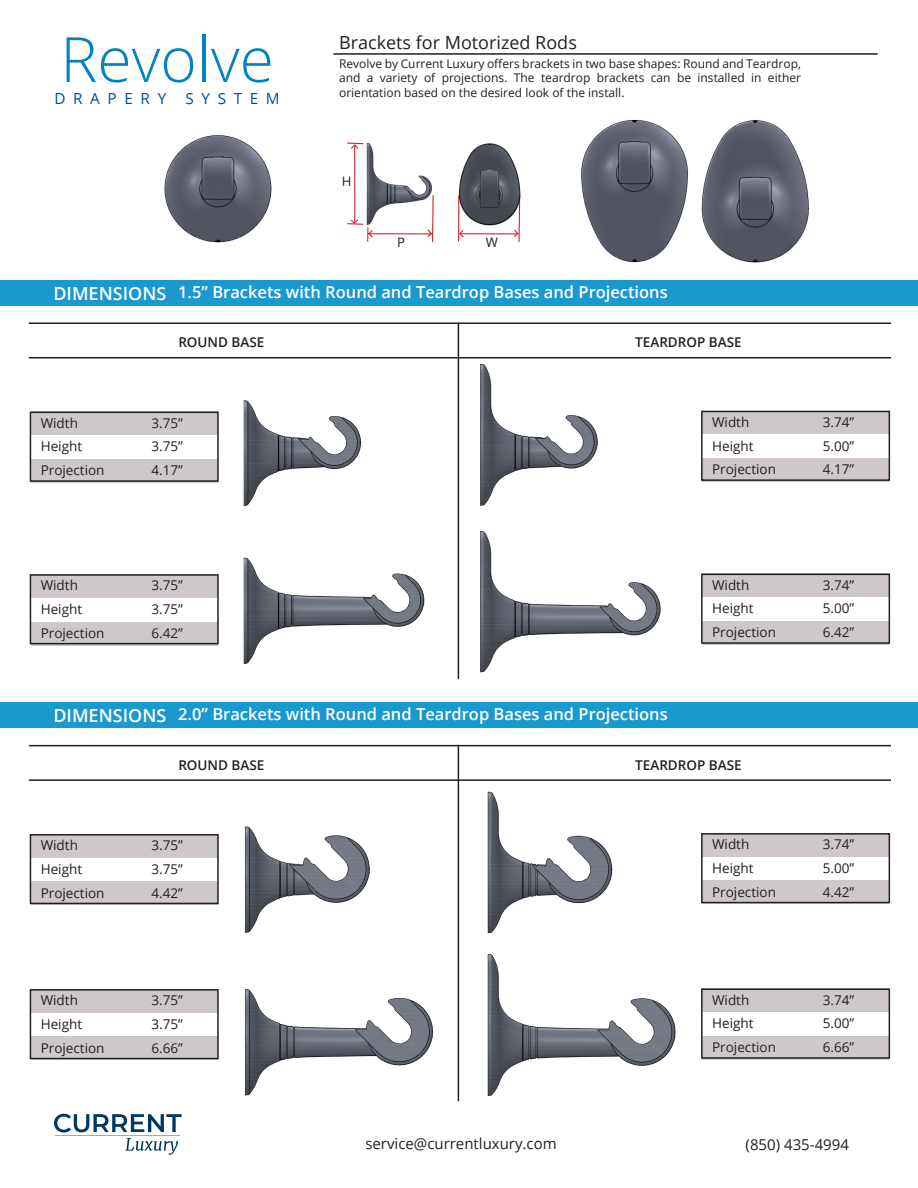
<style>
.page{position:relative;width:918px;height:1188px;background:#fff}
.page>*{position:absolute;margin:0;border:0;box-sizing:border-box;transform-origin:0 0}
.t1{font:300 62.4px "Open Sans";color:#0083bf}
.t2{font:18px "Open Sans";color:#231f20}
.t3{font:600 18px "Open Sans";color:#fff}
.t4{font:600 16.5px "Open Sans";color:#fff}
.t5{font:15.3px "Open Sans";letter-spacing:.5em;color:#005187}
.t6{font:15px "Open Sans";color:#231f20}
.t7{font:13.5px "Open Sans";color:#231f20}
.t8{font:600 13.5px "Open Sans";color:#231f20}
.t9{font:13.2px "Open Sans";color:#231f20}
.t10{font:12px/14.4px "Open Sans";color:#231f20;text-align:justify}
</style>
<div class="page">
<hr style="left:333px;top:53px;width:545px;height:2px;background:#231f20">
<div style="left:0;top:702px;width:918px;height:26px;background:#1b99cf"></div>
<svg style="left:54px;top:1114px;width:128px;height:41px"></svg>
<hr style="left:55px;top:1135px;width:125px;height:1px;background:#a5a2c2">
<div style="left:703px;top:574px;width:186px;height:23px;background:#cec8cd"></div>
<div style="left:703px;top:621px;width:186px;height:24px;background:#cec8cd"></div>
<div style="left:701px;top:574px;width:189px;height:70px;border:2px solid #231f20"></div>
<div style="left:32px;top:574px;width:186px;height:24px;background:#cec8cd"></div>
<div style="left:32px;top:622px;width:186px;height:23px;background:#cec8cd"></div>
<div style="left:30px;top:574px;width:189px;height:70px;border:2px solid #231f20"></div>
<div style="left:703px;top:411px;width:186px;height:23px;background:#cec8cd"></div>
<div style="left:703px;top:458px;width:186px;height:24px;background:#cec8cd"></div>
<div style="left:701px;top:411px;width:189px;height:70px;border:2px solid #231f20"></div>
<div style="left:32px;top:412px;width:186px;height:23px;background:#cec8cd"></div>
<div style="left:32px;top:459px;width:186px;height:24px;background:#cec8cd"></div>
<div style="left:30px;top:412px;width:189px;height:70px;border:2px solid #231f20"></div>
<img style="left:243px;top:393px;width:215px;height:129px">
<img style="left:243px;top:542px;width:215px;height:130px">
<img style="left:469px;top:358px;width:227px;height:315px">
<hr style="left:458px;top:322px;width:1px;height:357px;background:#231f20">
<hr style="left:29px;top:357px;width:862px;height:1px;background:#231f20">
<hr style="left:29px;top:322px;width:862px;height:2px;background:#231f20">
<div style="left:703px;top:988px;width:186px;height:24px;background:#cec8cd"></div>
<div style="left:703px;top:1036px;width:186px;height:24px;background:#cec8cd"></div>
<div style="left:701px;top:988px;width:189px;height:71px;border:2px solid #231f20"></div>
<div style="left:32px;top:989px;width:186px;height:24px;background:#cec8cd"></div>
<div style="left:32px;top:1037px;width:186px;height:23px;background:#cec8cd"></div>
<div style="left:30px;top:989px;width:189px;height:70px;border:2px solid #231f20"></div>
<div style="left:703px;top:833px;width:186px;height:24px;background:#cec8cd"></div>
<div style="left:703px;top:881px;width:186px;height:23px;background:#cec8cd"></div>
<div style="left:701px;top:833px;width:189px;height:70px;border:2px solid #231f20"></div>
<div style="left:32px;top:834px;width:186px;height:24px;background:#cec8cd"></div>
<div style="left:32px;top:882px;width:186px;height:23px;background:#cec8cd"></div>
<div style="left:30px;top:834px;width:189px;height:70px;border:2px solid #231f20"></div>
<img style="left:243px;top:815px;width:215px;height:130px">
<img style="left:244px;top:980px;width:215px;height:122px">
<img style="left:487px;top:791px;width:126px;height:143px">
<img style="left:487px;top:953px;width:189px;height:143px">
<hr style="left:458px;top:745px;width:1px;height:356px;background:#231f20">
<hr style="left:29px;top:779px;width:862px;height:2px;background:#231f20">
<hr style="left:29px;top:745px;width:862px;height:1px;background:#231f20">
<div style="left:0;top:280px;width:918px;height:25px;background:#1b99cf"></div>
<hr style="left:368px;top:233px;width:64px;height:1px;background:#d1232a">
<hr style="left:460px;top:233px;width:59px;height:1px;background:#d1232a">
<hr style="left:354px;top:145px;width:1px;height:77px;background:#d1232a">
<hr style="left:458px;top:196px;width:1px;height:45px;background:#d1232a">
<svg style="left:458px;top:229px;width:7px;height:10px"></svg>
<svg style="left:347px;top:218px;width:27px;height:23px"></svg>
<img style="left:355px;top:142px;width:166px;height:84px">
<svg style="left:426px;top:194px;width:8px;height:48px"></svg>
<svg style="left:513px;top:194px;width:8px;height:48px"></svg>
<svg style="left:347px;top:142px;width:18px;height:8px"></svg>
<img style="left:581px;top:119px;width:228px;height:144px">
<img style="left:164px;top:135px;width:108px;height:108px">
<p class="t1" style="left:60px;top:17px;width:215px">Revolve</p>
<p class="t5" style="left:54px;top:88px;width:113px">DRAPERY</p>
<p class="t5" style="left:185px;top:88px;width:96px">SYSTEM</p>
<p class="t2" style="left:339px;top:30px;width:239px">Brackets for Motorized Rods</p>
<p class="t10" style="left:339px;top:56px;width:463px">Revolve by Current Luxury offers brackets in two base shapes: Round and Teardrop, and a variety of projections. The teardrop brackets can be installed in either orientation based on the desired look of the install.</p>
<p class="t9" style="left:342px;top:172px;width:11px">H</p>
<p class="t9" style="left:397px;top:233px;width:9px">P</p>
<p class="t9" style="left:486px;top:233px;width:14px">W</p>
<p class="t3" style="left:53px;top:281px;width:115px">DIMENSIONS</p>
<p class="t4" style="left:178px;top:281px;width:491px">1.5” Brackets with Round and Teardrop Bases and Projections</p>
<p class="t7" style="left:41px;top:414px;width:39px">Width</p>
<p class="t7" style="left:41px;top:437px;width:43px">Height</p>
<p class="t7" style="left:41px;top:461px;width:65px">Projection</p>
<p class="t7" style="left:41px;top:576px;width:39px">Width</p>
<p class="t7" style="left:41px;top:600px;width:43px">Height</p>
<p class="t7" style="left:41px;top:624px;width:65px">Projection</p>
<p class="t8" style="left:178px;top:333px;width:88px">ROUND BASE</p>
<p class="t8" style="left:635px;top:333px;width:108px">TEARDROP BASE</p>
<p class="t7" style="left:151px;top:414px;width:33px">3.75”</p>
<p class="t7" style="left:151px;top:437px;width:33px">3.75”</p>
<p class="t7" style="left:151px;top:461px;width:33px">4.17”</p>
<p class="t7" style="left:151px;top:576px;width:33px">3.75”</p>
<p class="t7" style="left:151px;top:600px;width:33px">3.75”</p>
<p class="t7" style="left:151px;top:624px;width:33px">6.42”</p>
<p class="t7" style="left:712px;top:413px;width:39px">Width</p>
<p class="t7" style="left:712px;top:436px;width:43px">Height</p>
<p class="t7" style="left:712px;top:460px;width:65px">Projection</p>
<p class="t7" style="left:712px;top:576px;width:39px">Width</p>
<p class="t7" style="left:712px;top:599px;width:43px">Height</p>
<p class="t7" style="left:712px;top:623px;width:65px">Projection</p>
<p class="t3" style="left:53px;top:703px;width:115px">DIMENSIONS</p>
<p class="t4" style="left:178px;top:703px;width:491px">2.0” Brackets with Round and Teardrop Bases and Projections</p>
<p class="t7" style="left:41px;top:836px;width:39px">Width</p>
<p class="t7" style="left:41px;top:860px;width:43px">Height</p>
<p class="t7" style="left:41px;top:883px;width:65px">Projection</p>
<p class="t7" style="left:41px;top:991px;width:39px">Width</p>
<p class="t7" style="left:41px;top:1015px;width:43px">Height</p>
<p class="t7" style="left:41px;top:1039px;width:65px">Projection</p>
<p class="t8" style="left:178px;top:756px;width:88px">ROUND BASE</p>
<p class="t8" style="left:635px;top:756px;width:108px">TEARDROP BASE</p>
<p class="t7" style="left:151px;top:836px;width:33px">3.75”</p>
<p class="t7" style="left:151px;top:860px;width:33px">3.75”</p>
<p class="t7" style="left:151px;top:883px;width:33px">4.42”</p>
<p class="t7" style="left:151px;top:991px;width:33px">3.75”</p>
<p class="t7" style="left:151px;top:1015px;width:33px">3.75”</p>
<p class="t7" style="left:151px;top:1039px;width:33px">6.66”</p>
<p class="t7" style="left:712px;top:835px;width:39px">Width</p>
<p class="t7" style="left:712px;top:859px;width:43px">Height</p>
<p class="t7" style="left:712px;top:883px;width:65px">Projection</p>
<p class="t7" style="left:712px;top:990px;width:39px">Width</p>
<p class="t7" style="left:712px;top:1014px;width:43px">Height</p>
<p class="t7" style="left:712px;top:1038px;width:65px">Projection</p>
<p class="t7" style="left:823px;top:413px;width:33px">3.74”</p>
<p class="t7" style="left:823px;top:436px;width:33px">5.00”</p>
<p class="t7" style="left:823px;top:460px;width:33px">4.17”</p>
<p class="t7" style="left:823px;top:576px;width:33px">3.74”</p>
<p class="t7" style="left:823px;top:599px;width:33px">5.00”</p>
<p class="t7" style="left:823px;top:623px;width:33px">6.42”</p>
<p class="t7" style="left:823px;top:835px;width:33px">3.74”</p>
<p class="t7" style="left:823px;top:859px;width:33px">5.00”</p>
<p class="t7" style="left:823px;top:883px;width:33px">4.42”</p>
<p class="t7" style="left:823px;top:990px;width:33px">3.74”</p>
<p class="t7" style="left:823px;top:1014px;width:33px">5.00”</p>
<p class="t7" style="left:823px;top:1038px;width:33px">6.66”</p>
<p class="t6" style="left:365px;top:1133px;width:193px">service@currentluxury.com</p>
<p class="t6" style="left:746px;top:1134px;width:105px">(850) 435-4994</p>
</div>
